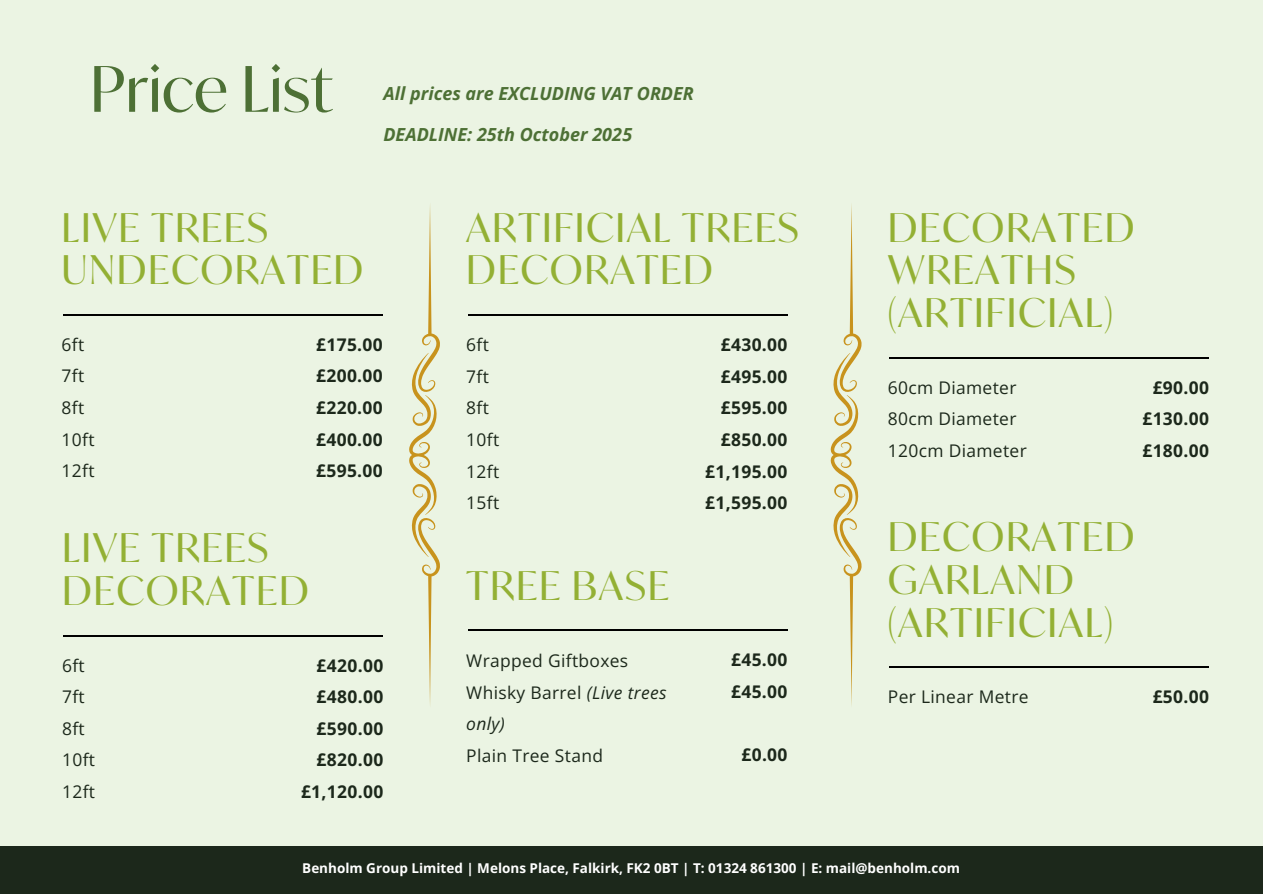
<style>
.page{position:relative;width:1263px;height:894px;background:#fff}
.page>*{position:absolute;margin:0;border:0;box-sizing:border-box;transform-origin:0 0}
.t1{font:62.7px "Ivy Mode";color:#4d7035}
.t2{font:39.6px/42.8px "Ivy Mode";letter-spacing:.04em;color:#93b034}
.t3{font:italic 700 18px "Open Sans";color:#4d7035}
.t4{font:17.4px/31.5px "Open Sans";letter-spacing:.02em;color:#1c281b}
.t5{font:700 17.4px/31.5px "Open Sans";letter-spacing:.02em;color:#1c281b;text-align:right}
.t6{font:700 13.5px "Open Sans";color:#fff}
.s1{font-style:italic}
</style>
<div class="page">
<div style="left:0;top:0;width:1263px;height:893px;background:#ebf4e3"></div>
<div style="left:0;top:845px;width:1263px;height:48px;background:#1c281b"></div>
<hr style="left:63px;top:314px;width:320px;height:1px;background:#000">
<hr style="left:64px;top:635px;width:319px;height:1px;background:#000">
<hr style="left:468px;top:314px;width:319px;height:1px;background:#000">
<hr style="left:468px;top:629px;width:319px;height:1px;background:#000">
<hr style="left:889px;top:357px;width:320px;height:1px;background:#000">
<hr style="left:889px;top:666px;width:320px;height:1px;background:#000">
<svg style="left:831px;top:204px;width:31px;height:502px"></svg>
<svg style="left:409px;top:205px;width:31px;height:500px"></svg>
<h3 class="t1" style="left:90px;top:49px;width:244px">Price List</h3>
<h4 class="t3" style="left:383px;top:81px;width:312px">All prices are EXCLUDING VAT ORDER</h4>
<h4 class="t3" style="left:383px;top:121px;width:250px">DEADLINE: 25th October 2025</h4>
<h3 class="t2" style="left:62px;top:205px;width:303px">LIVE TREES<br>UNDECORATED</h3>
<h4 class="t2" style="left:466px;top:205px;width:334px">ARTIFICIAL TREES<br>DECORATED</h4>
<h3 class="t4" style="left:62px;top:328px;width:34px">6ft<br>7ft<br>8ft<br>10ft<br>12ft</h3>
<h2 class="t5" style="left:316px;top:328px;width:68px;text-align:justify">£175.00 £200.00 £220.00 £400.00 £595.00</h2>
<h4 class="t2" style="left:62px;top:525px;width:248px">LIVE TREES<br>DECORATED</h4>
<h3 class="t4" style="left:62px;top:649px;width:34px">6ft<br>7ft<br>8ft<br>10ft<br>12ft</h3>
<h2 class="t5" style="left:301px;top:649px;width:84px">£420.00 £480.00 £590.00 £820.00 £1,120.00</h2>
<h3 class="t4" style="left:466px;top:328px;width:34px">6ft<br>7ft<br>8ft<br>10ft<br>12ft<br>15ft</h3>
<p class="t5" style="left:705px;top:328px;width:84px">£430.00 £495.00 £595.00 £850.00 £1,195.00 £1,595.00</p>
<h2 class="t2" style="left:466px;top:563px;width:204px">TREE BASE</h2>
<h4 class="t4" style="left:466px;top:644px;width:202px">Wrapped Giftboxes<br>Whisky Barrel <span class="s1">(Live trees only)<br></span>Plain Tree Stand</h4>
<h3 class="t5" style="left:731px;top:643px;width:58px;text-align:left">£45.00 £45.00</h3>
<h2 class="t5" style="left:741px;top:738px;width:48px">£0.00</h2>
<h4 class="t2" style="left:888px;top:205px;width:248px">DECORATED<br>WREATHS (ARTIFICIAL)</h4>
<h3 class="t4" style="left:888px;top:371px;width:140px">60cm Diameter<br>80cm Diameter<br>120cm Diameter</h3>
<h3 class="t5" style="left:1142px;top:371px;width:68px;text-align:center">£90.00 £130.00 £180.00</h3>
<p class="t2" style="left:888px;top:514px;width:248px">DECORATED<br>GARLAND (ARTIFICIAL)</p>
<h2 class="t4" style="left:888px;top:680px;width:142px">Per Linear Metre</h2>
<h4 class="t5" style="left:1153px;top:680px;width:58px">£50.00</h4>
<h1 class="t6" style="left:302px;top:857px;width:659px">Benholm Group Limited | Melons Place, Falkirk, FK2 0BT | T: 01324 861300 | E: mail@benholm.com</h1>
</div>
